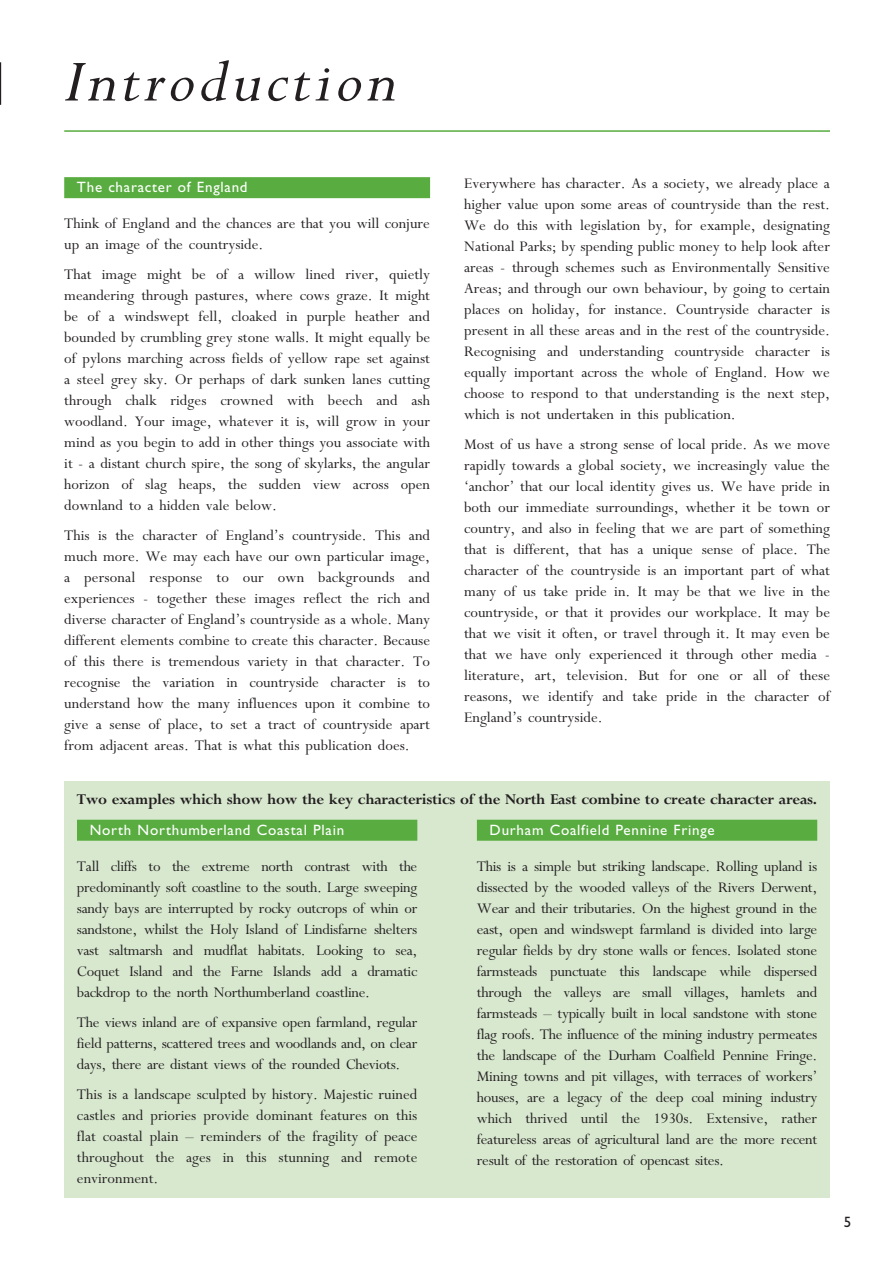
<style>
.page{position:relative;width:893px;height:1262px;background:#fff}
.page>*{position:absolute;margin:0;border:0;box-sizing:border-box;transform-origin:0 0}
.t1{font:italic 67.5px "M Perpetua";letter-spacing:.045em;color:#231f20;scale:1.1 1}
.t2{font:16.5px/21px "M Perpetua";color:#231f20;text-align:justify}
.t3{font:700 16.5px "M Perpetua";letter-spacing:-.02em;color:#231f20}
.t4{font:15px "Gill Sans";letter-spacing:.05em;color:#fff}
.t5{font:15px "Gill Sans";color:#231f20}
</style>
<div class="page">
<div style="left:64px;top:177px;width:366px;height:21px;background:#58ac40"></div>
<hr style="left:64px;top:130px;width:766px;height:2px;background:#58ac40">
<div style="left:64px;top:781px;width:766px;height:417px;background:#d8e8cf"></div>
<div style="left:77px;top:819px;width:340px;height:21px;background:#58ac40"></div>
<div style="left:477px;top:819px;width:340px;height:21px;background:#58ac40"></div>
<hr style="left:0;top:62px;width:1px;height:43px;background:#231f20">
<h1 class="t1" style="left:64px;top:38px;width:304px">Introduction</h1>
<p class="t4" style="left:77px;top:182px;width:172px">The character of England</p>
<p class="t2" style="left:64px;top:215px;width:367px">Think of England and the chances are that you will conjure up an image of the countryside.</p>
<p class="t2" style="left:64px;top:266px;width:367px">That image might be of a willow lined river, quietly meandering through pastures, where cows graze. It might be of a windswept fell, cloaked in purple heather and bounded by crumbling grey stone walls. It might equally be of pylons marching across fields of yellow rape set against a steel grey sky. Or perhaps of dark sunken lanes cutting through chalk ridges crowned with beech and ash woodland. Your image, whatever it is, will grow in your mind as you begin to add in other things you associate with it - a distant church spire, the song of skylarks, the angular horizon of slag heaps, the sudden view across open downland to a hidden vale below.</p>
<p class="t2" style="left:64px;top:527px;width:367px">This is the character of England’s countryside. This and much more. We may each have our own particular image, a personal response to our own backgrounds and experiences - together these images reflect the rich and diverse character of England’s countryside as a whole. Many different elements combine to create this character. Because of this there is tremendous variety in that character. To recognise the variation in countryside character is to understand how the many influences upon it combine to give a sense of place, to set a tract of countryside apart from adjacent areas. That is what this publication does.</p>
<p class="t2" style="left:464px;top:174px;width:367px">Everywhere has character. As a society, we already place a higher value upon some areas of countryside than the rest.<br>We do this with legislation by, for example, designating National Parks; by spending public money to help look after areas - through schemes such as Environmentally Sensitive Areas; and through our own behaviour, by going to certain places on holiday, for instance. Countryside character is present in all these areas and in the rest of the countryside.<br>Recognising and understanding countryside character is equally important across the whole of England. How we choose to respond to that understanding is the next step, which is not undertaken in this publication.</p>
<p class="t2" style="left:464px;top:435px;width:367px">Most of us have a strong sense of local pride. As we move rapidly towards a global society, we increasingly value the ‘anchor’ that our local identity gives us. We have pride in both our immediate surroundings, whether it be town or country, and also in feeling that we are part of something that is different, that has a unique sense of place. The character of the countryside is an important part of what many of us take pride in. It may be that we live in the countryside, or that it provides our workplace. It may be that we visit it often, or travel through it. It may even be that we have only experienced it through other media - literature, art, television. But for one or all of these reasons, we identify and take pride in the character of England’s countryside.</p>
<p class="t3" style="left:77px;top:794px;width:741px">Two examples which show how the key characteristics of the North East combine to create character areas.</p>
<p class="t4" style="left:90px;top:824px;width:256px">North Northumberland Coastal Plain</p>
<p class="t2" style="left:77px;top:857px;width:342px">Tall cliffs to the extreme north contrast with the predominantly soft coastline to the south. Large sweeping sandy bays are interrupted by rocky outcrops of whin or sandstone, whilst the Holy Island of Lindisfarne shelters vast saltmarsh and mudflat habitats. Looking to sea, Coquet Island and the Farne Islands add a dramatic backdrop to the north Northumberland coastline.</p>
<p class="t2" style="left:77px;top:1013px;width:342px">The views inland are of expansive open farmland, regular field patterns, scattered trees and woodlands and, on clear days, there are distant views of the rounded Cheviots.</p>
<p class="t2" style="left:77px;top:1085px;width:342px">This is a landscape sculpted by history. Majestic ruined castles and priories provide dominant features on this flat coastal plain – reminders of the fragility of peace throughout the ages in this stunning and remote environment.</p>
<p class="t4" style="left:489px;top:824px;width:226px">Durham Coalfield Pennine Fringe</p>
<p class="t2" style="left:477px;top:857px;width:342px">This is a simple but striking landscape. Rolling upland is dissected by the wooded valleys of the Rivers Derwent, Wear and their tributaries. On the highest ground in the east, open and windswept farmland is divided into large regular fields by dry stone walls or fences. Isolated stone farmsteads punctuate this landscape while dispersed through the valleys are small villages, hamlets and farmsteads – typically built in local sandstone with stone flag roofs. The influence of the mining industry permeates the landscape of the Durham Coalfield Pennine Fringe.<br>Mining towns and pit villages, with terraces of workers’ houses, are a legacy of the deep coal mining industry which thrived until the 1930s. Extensive, rather featureless areas of agricultural land are the more recent result of the restoration of opencast sites.</p>
<p class="t5" style="left:843px;top:1217px;width:9px">5</p>
</div>
